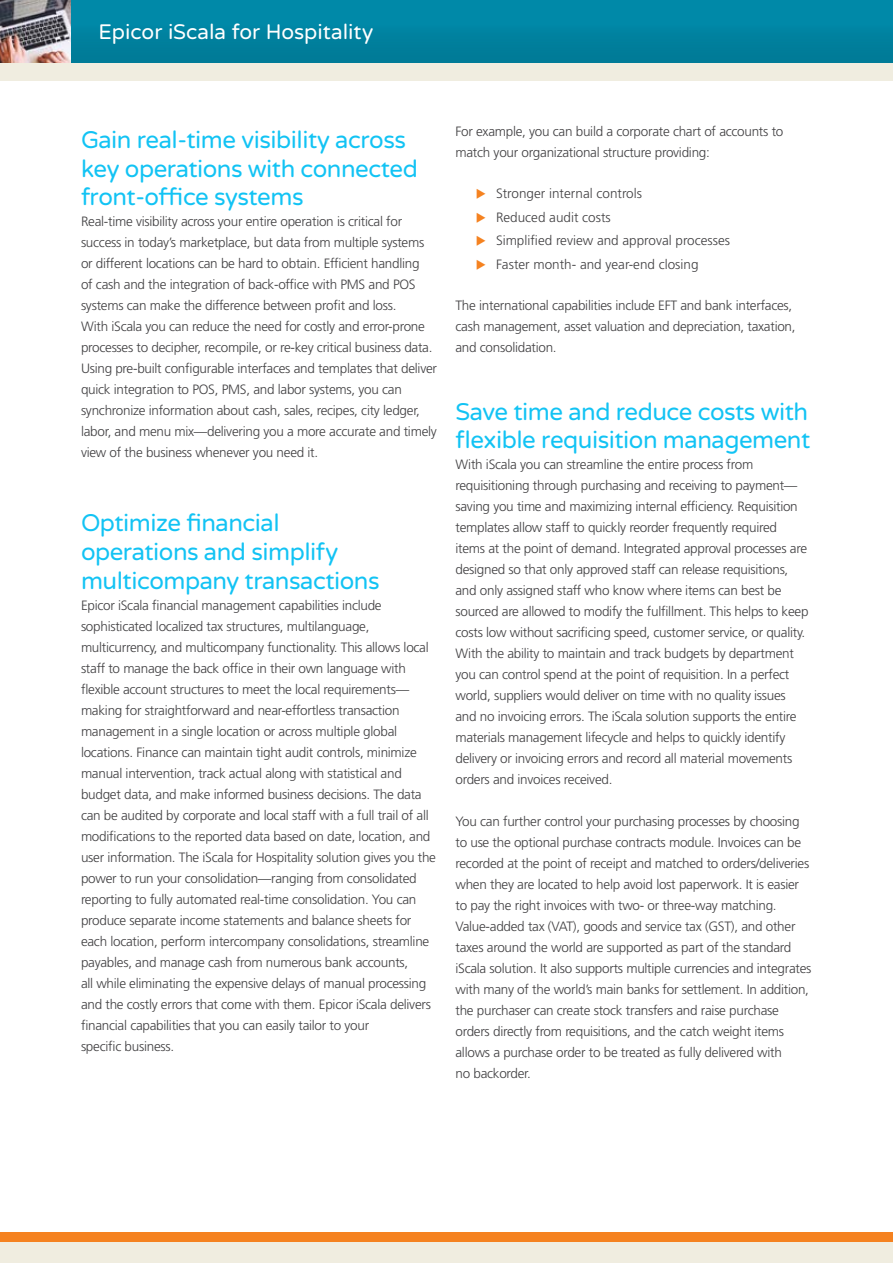
<style>
.page{position:relative;width:893px;height:1263px;background:#fff}
.page>*{position:absolute;margin:0;border:0;box-sizing:border-box;transform-origin:0 0}
.Body_Heading{font:24px/28.8px "Varela Round";letter-spacing:-.02em;color:#12c3f4}
.t1{font:21px "Varela Round";color:#fff}
.Body_Heading-2{font:300 13.5px/21px "Frutiger LT Std";letter-spacing:-.02em;color:#414042}
.Body_Copy{font:300 13.5px/21px "Frutiger LT Std";letter-spacing:-.02em;color:#414042}
.Body_Heading-3{font:300 13.5px "Frutiger LT Std";color:#414042}
</style>
<div class="page">
<div style="left:0;top:0;width:893px;height:63px;background:#0084a2"></div>
<div style="left:0;top:1232px;width:893px;height:10px;background:#f58220"></div>
<div style="left:0;top:1242px;width:893px;height:21px;background:#f0ede0"></div>
<img style="left:0;top:0;width:71px;height:63px">
<div style="left:0;top:63px;width:893px;height:17px;background:#f0ede0"></div>
<h2 class="t1" style="left:99px;top:20px;width:276px">Epicor iScala for Hospitality</h2>
<p class="Body_Heading" style="left:81px;top:126px;width:338px">Gain real-time visibility across key operations with connected front-office systems</p>
<p class="Body_Heading-2" style="left:81px;top:211px;width:358px">Real-time visibility across your entire operation is critical for success in today’s marketplace, but data from multiple systems or different locations can be hard to obtain. Efficient handling<br>of cash and the integration of back-office with PMS and POS systems can make the difference between profit and loss.<br>With iScala you can reduce the need for costly and error-prone processes to decipher, recompile, or re-key critical business data.<br>Using pre-built configurable interfaces and templates that deliver quick integration to POS, PMS, and labor systems, you can synchronize information about cash, sales, recipes, city ledger, labor, and menu mix—delivering you a more accurate and timely view of the business whenever you need it.</p>
<p class="Body_Heading" style="left:81px;top:509px;width:300px">Optimize financial operations and simplify multicompany transactions</p>
<p class="Body_Heading-2" style="left:81px;top:595px;width:356px">Epicor iScala financial management capabilities include sophisticated localized tax structures, multilanguage, multicurrency, and multicompany functionality. This allows local staff to manage the back office in their own language with flexible account structures to meet the local requirements— making for straightforward and near-effortless transaction management in a single location or across multiple global locations. Finance can maintain tight audit controls, minimize manual intervention, track actual along with statistical and budget data, and make informed business decisions. The data can be audited by corporate and local staff with a full trail of all modifications to the reported data based on date, location, and user information. The iScala for Hospitality solution gives you the power to run your consolidation—ranging from consolidated reporting to fully automated real-time consolidation. You can produce separate income statements and balance sheets for each location, perform intercompany consolidations, streamline payables, and manage cash from numerous bank accounts,<br>all while eliminating the expensive delays of manual processing and the costly errors that come with them. Epicor iScala delivers financial capabilities that you can easily tailor to your<br>specific business.</p>
<p class="Body_Heading-2" style="left:455px;top:121px;width:329px">For example, you can build a corporate chart of accounts to match your organizational structure providing:</p>
<p class="Body_Heading-3" style="left:496px;top:186px;width:148px">Stronger internal controls</p>
<p class="Body_Heading-3" style="left:496px;top:209px;width:116px">Reduced audit costs</p>
<p class="Body_Heading-3" style="left:496px;top:233px;width:236px">Simplified review and approval processes</p>
<p class="Body_Heading-3" style="left:496px;top:257px;width:204px">Faster month- and year-end closing</p>
<p class="Body_Copy" style="left:455px;top:295px;width:342px">The international capabilities include EFT and bank interfaces, cash management, asset valuation and depreciation, taxation, and consolidation.</p>
<p class="Body_Heading" style="left:455px;top:398px;width:356px">Save time and reduce costs with flexible requisition management</p>
<p class="Body_Heading-2" style="left:455px;top:454px;width:355px">With iScala you can streamline the entire process from requisitioning through purchasing and receiving to payment— saving you time and maximizing internal efficiency. Requisition templates allow staff to quickly reorder frequently required items at the point of demand. Integrated approval processes are designed so that only approved staff can release requisitions, and only assigned staff who know where items can best be sourced are allowed to modify the fulfillment. This helps to keep costs low without sacrificing speed, customer service, or quality.<br>With the ability to maintain and track budgets by department you can control spend at the point of requisition. In a perfect world, suppliers would deliver on time with no quality issues and no invoicing errors. The iScala solution supports the entire materials management lifecycle and helps to quickly identify delivery or invoicing errors and record all material movements orders and invoices received.</p>
<p class="Body_Copy" style="left:455px;top:811px;width:357px">You can further control your purchasing processes by choosing to use the optional purchase contracts module. Invoices can be recorded at the point of receipt and matched to orders/deliveries when they are located to help avoid lost paperwork. It is easier to pay the right invoices with two- or three-way matching.<br>Value-added tax (VAT), goods and service tax (GST), and other taxes around the world are supported as part of the standard iScala solution. It also supports multiple currencies and integrates with many of the world’s main banks for settlement. In addition, the purchaser can create stock transfers and raise purchase orders directly from requisitions, and the catch weight items allows a purchase order to be treated as fully delivered with<br>no backorder.</p>
</div>
